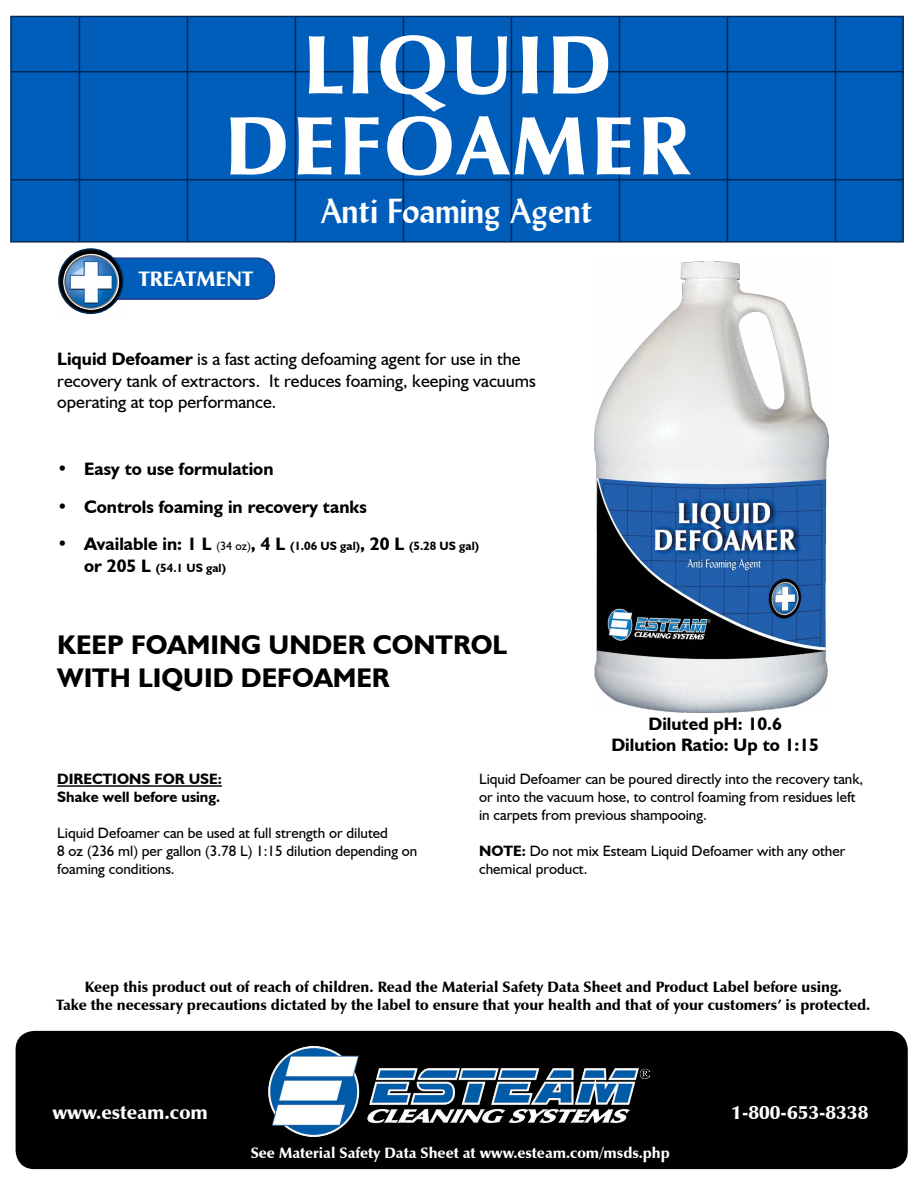
<style>
.page{position:relative;width:918px;height:1188px;background:#fff}
.page>*{position:absolute;margin:0;border:0;box-sizing:border-box;transform-origin:0 0}
.t1{font:900 84px/81px "Zapf Humanist 601 BT";letter-spacing:.045em;color:#fff;text-align:center}
.t2{font:700 34.5px "Lydian BT";color:#fff}
.t3{font:700 27px/32.4px "Humanist 521 BT";color:#000}
.t4{font:900 21px "Zapf Humanist 601 BT";color:#fff}
.t5{font:900 19.5px "Zapf Humanist 601 BT";color:#fff}
.t6{font:700 18px/21.6px "Humanist 521 BT";color:#000;text-align:center}
.t7{font:18px/21.6px "Humanist 521 BT";color:#000}
.t8{font:15px/18px "Humanist 521 BT";color:#000}
.t9{font:900 15px/18px "Zapf Humanist 601 BT";color:#000;text-align:center}
.t10{font:900 15px "Zapf Humanist 601 BT";color:#fff}
.t11{font:700 15px/18px "Humanist 521 BT";color:#000}
.t12{font:700 12px "Humanist 521 BT";color:#000}
.s1{font-weight:700}
.s2{font-weight:400;font-size:12px}
.s3{font-size:12px}
.s4{font-size:18px}
</style>
<div class="page">
<div style="left:10px;top:16px;width:894px;height:227px;background:#005db9;border:2px solid #002856"></div>
<hr style="left:11px;top:71px;width:893px;height:1px;background:#002856">
<hr style="left:11px;top:179px;width:893px;height:1px;background:#002856">
<hr style="left:79px;top:16px;width:1px;height:226px;background:#002856">
<hr style="left:187px;top:16px;width:1px;height:226px;background:#002856">
<hr style="left:295px;top:16px;width:1px;height:226px;background:#002856">
<hr style="left:403px;top:16px;width:1px;height:226px;background:#002856">
<hr style="left:511px;top:16px;width:1px;height:226px;background:#002856">
<hr style="left:619px;top:16px;width:1px;height:226px;background:#002856">
<hr style="left:727px;top:16px;width:1px;height:226px;background:#002856">
<hr style="left:835px;top:16px;width:1px;height:226px;background:#002856">
<div style="left:16px;top:1032px;width:891px;height:136px;background:#000;border-radius:18px"></div>
<div style="left:16px;top:1031px;width:892px;height:138px;border:2px solid #000;border-radius:18px"></div>
<img style="left:269px;top:1046px;width:380px;height:91px">
<img style="left:595px;top:261px;width:233px;height:452px">
<hr style="left:57px;top:785px;width:165px;height:2px;background:#000">
<div style="left:89px;top:258px;width:185px;height:41px;background:#005db9;border-radius:18px"></div>
<div style="left:88px;top:257px;width:187px;height:43px;border:2px solid #25408f;border-radius:18px"></div>
<img style="left:58px;top:248px;width:67px;height:67px">
<h1 class="t1" style="left:225px;top:25px;width:466px">LIQUID<br>DEFOAMER</h1>
<h3 class="t4" style="left:138px;top:266px;width:116px">TREATMENT</h3>
<h2 class="t2" style="left:321px;top:189px;width:274px">Anti Foaming Agent</h2>
<p class="t7" style="left:57px;top:348px;width:480px"><span class="s1">Liquid Defoamer</span> is a fast acting defoaming agent for use in the recovery tank of extractors. It reduces foaming, keeping vacuums operating at top performance.</p>
<p class="t6" style="left:57px;top:458px;width:218px">• Easy to use formulation</p>
<p class="t6" style="left:57px;top:495px;width:311px">• Controls foaming in recovery tanks</p>
<p class="t6" style="left:57px;top:533px;width:423px">• Available in: 1 L <span class="s2">(34 oz)</span>, 4 L <span class="s3">(1.06 US gal)</span>, 20 L <span class="s3">(5.28 US gal)</span></p>
<p class="t12" style="left:84px;top:560px;width:143px"><span class="s4">or 205 L</span> (54.1 US gal)</p>
<h3 class="t3" style="left:57px;top:628px;width:451px">KEEP FOAMING UNDER CONTROL<br>WITH LIQUID DEFOAMER</h3>
<p class="t6" style="left:611px;top:712px;width:209px">Diluted pH: 10.6<br>Dilution Ratio: Up to 1:15</p>
<p class="t11" style="left:57px;top:770px;width:166px">DIRECTIONS FOR USE:<br>Shake well before using.</p>
<p class="t8" style="left:57px;top:824px;width:362px">Liquid Defoamer can be used at full strength or diluted<br>8 oz (236 ml) per gallon (3.78 L) 1:15 dilution depending on foaming conditions.</p>
<p class="t8" style="left:479px;top:770px;width:386px">Liquid Defoamer can be poured directly into the recovery tank, or into the vacuum hose, to control foaming from residues left in carpets from previous shampooing.</p>
<p class="t8" style="left:479px;top:842px;width:368px"><span class="s1">NOTE:</span> Do not mix Esteam Liquid Defoamer with any other chemical product.</p>
<p class="t9" style="left:56px;top:978px;width:816px">Keep this product out of reach of children. Read the Material Safety Data Sheet and Product Label before using.<br>Take the necessary precautions dictated by the label to ensure that your health and that of your customers’ is protected.</p>
<h3 class="t5" style="left:52px;top:1100px;width:157px">www.esteam.com</h3>
<h3 class="t5" style="left:731px;top:1100px;width:139px">1-800-653-8338</h3>
<p class="t10" style="left:251px;top:1144px;width:421px">See Material Safety Data Sheet at www.esteam.com/msds.php</p>
</div>
